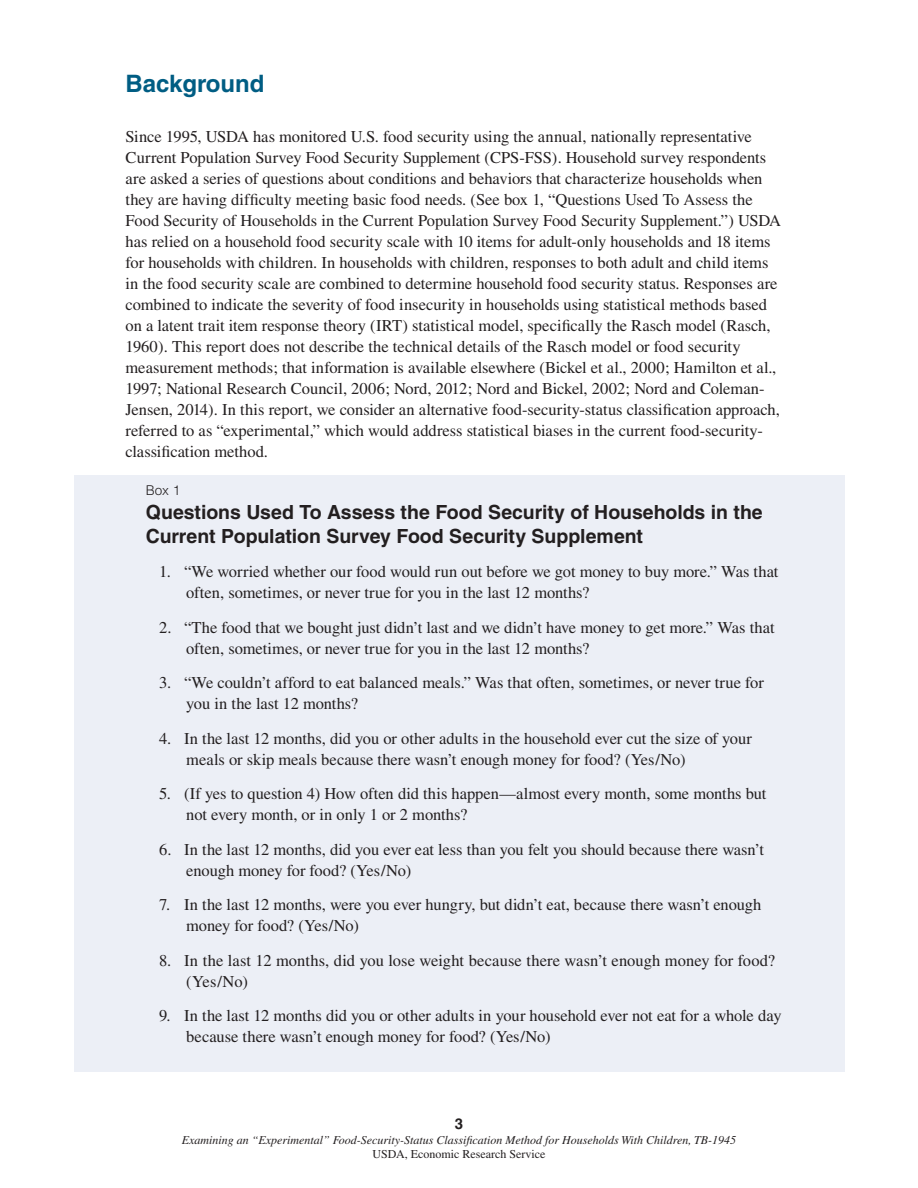
<style>
.page{position:relative;width:918px;height:1188px;background:#fff}
.page>*{position:absolute;margin:0;border:0;box-sizing:border-box;transform-origin:0 0}
.H1_-_Add_Chapters{font:700 24px "Helvetica";color:#005d83}
.H1_-_Box_Title{font:700 19.5px/24px "Helvetica";color:#231f20}
.P_-_Body_Text{font:16.5px/21px "Times";letter-spacing:-.005em;color:#231f20}
.P_-_Bullet{font:16.5px/21px "Times";letter-spacing:-.005em;color:#231f20}
.t1{font:700 15px "Helvetica";color:#231f20}
.H1_-_Box_Title-2{font:300 13.5px "Helvetica";color:#231f20}
.t2{font:italic 12px "Times";color:#231f20}
.t3{font:12px "Times";color:#231f20}
</style>
<div class="page">
<div style="left:74px;top:475px;width:771px;height:596px;background:#eceff6"></div>
<h1 class="H1_-_Add_Chapters" style="left:126px;top:69px;width:141px">Background</h1>
<p class="P_-_Body_Text" style="left:126px;top:126px;width:657px">Since 1995, USDA has monitored U.S. food security using the annual, nationally representative Current Population Survey Food Security Supplement (CPS-FSS). Household survey respondents are asked a series of questions about conditions and behaviors that characterize households when they are having difficulty meeting basic food needs. (See box 1, “Questions Used To Assess the Food Security of Households in the Current Population Survey Food Security Supplement.”) USDA has relied on a household food security scale with 10 items for adult-only households and 18 items for households with children. In households with children, responses to both adult and child items in the food security scale are combined to determine household food security status. Responses are combined to indicate the severity of food insecurity in households using statistical methods based on a latent trait item response theory (IRT) statistical model, specifically the Rasch model (Rasch, 1960). This report does not describe the technical details of the Rasch model or food security measurement methods; that information is available elsewhere (Bickel et al., 2000; Hamilton et al., 1997; National Research Council, 2006; Nord, 2012; Nord and Bickel, 2002; Nord and Coleman-Jensen, 2014). In this report, we consider an alternative food-security-status classification approach, referred to as “experimental,” which would address statistical biases in the current food-security&shy;classification method.</p>
<h1 class="H1_-_Box_Title-2" style="left:146px;top:481px;width:36px">Box 1</h1>
<h1 class="H1_-_Box_Title" style="left:146px;top:499px;width:619px">Questions Used To Assess the Food Security of Households in the<br>Current Population Survey Food Security Supplement</h1>
<p class="P_-_Bullet" style="left:186px;top:561px;width:594px;text-indent:-27px">1. “We worried whether our food would run out before we got money to buy more.” Was that often, sometimes, or never true for you in the last 12 months?</p>
<p class="P_-_Bullet" style="left:186px;top:616px;width:590px;text-indent:-27px">2. “The food that we bought just didn’t last and we didn’t have money to get more.” Was that often, sometimes, or never true for you in the last 12 months?</p>
<p class="P_-_Bullet" style="left:186px;top:672px;width:579px;text-indent:-27px">3. “We couldn’t afford to eat balanced meals.” Was that often, sometimes, or never true for you in the last 12 months?</p>
<p class="P_-_Bullet" style="left:186px;top:727px;width:567px;text-indent:-27px">4. In the last 12 months, did you or other adults in the household ever cut the size of your meals or skip meals because there wasn’t enough money for food? (Yes/No)</p>
<p class="P_-_Bullet" style="left:186px;top:783px;width:582px;text-indent:-27px">5. (If yes to question 4) How often did this happen—almost every month, some months but not every month, or in only 1 or 2 months?</p>
<p class="P_-_Bullet" style="left:186px;top:838px;width:579px;text-indent:-27px">6. In the last 12 months, did you ever eat less than you felt you should because there wasn’t enough money for food? (Yes/No)</p>
<p class="P_-_Bullet" style="left:186px;top:894px;width:577px;text-indent:-27px">7. In the last 12 months, were you ever hungry, but didn’t eat, because there wasn’t enough money for food? (Yes/No)</p>
<p class="P_-_Bullet" style="left:186px;top:949px;width:590px;text-indent:-27px">8. In the last 12 months, did you lose weight because there wasn’t enough money for food? (Yes/No)</p>
<p class="P_-_Bullet" style="left:186px;top:1005px;width:597px;text-indent:-27px">9. In the last 12 months did you or other adults in your household ever not eat for a whole day because there wasn’t enough money for food? (Yes/No)</p>
<p class="t1" style="left:455px;top:1114px;width:10px">3</p>
<p class="t2" style="left:182px;top:1133px;width:556px">Examining an “Experimental” Food-Security-Status Classification Method for Households With Children, TB-1945</p>
<p class="t3" style="left:373px;top:1147px;width:174px">USDA, Economic Research Service</p>
</div>
